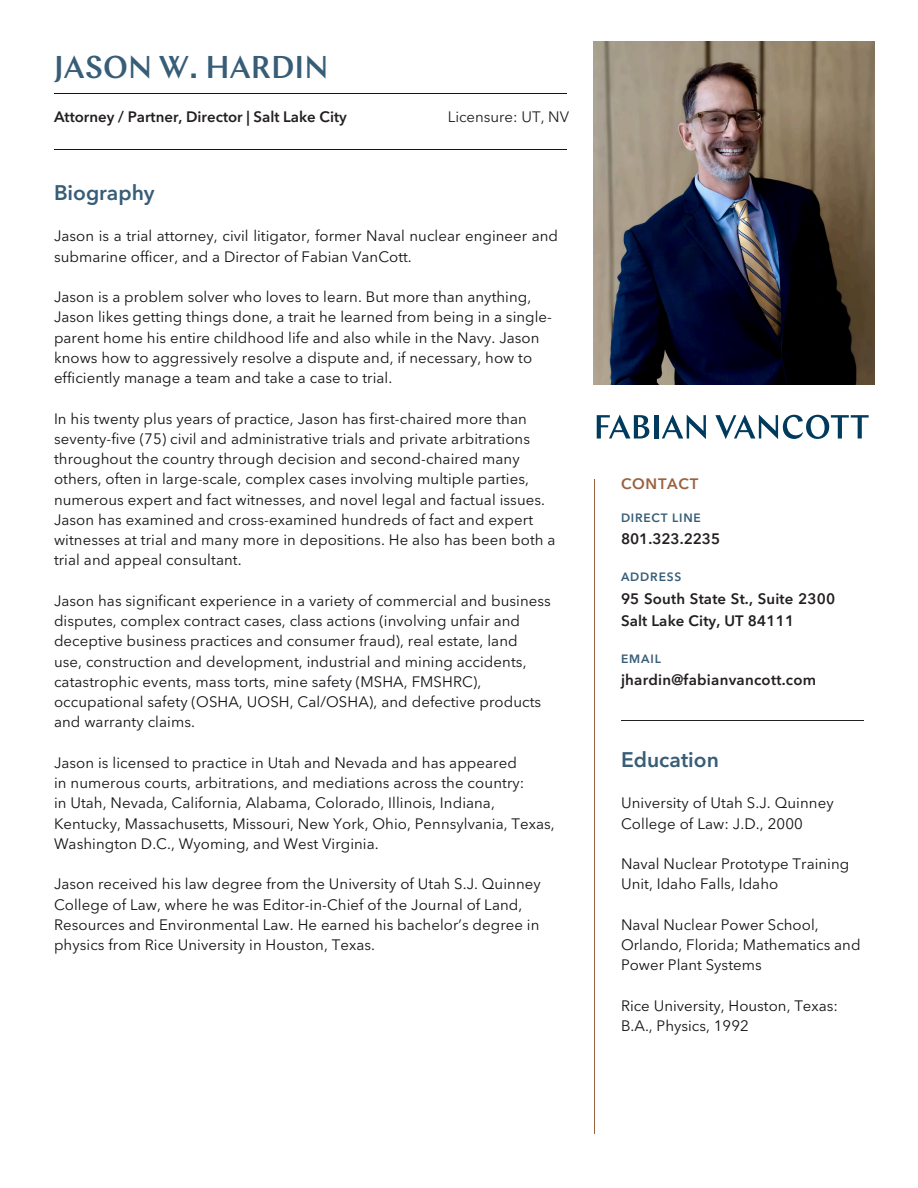
<style>
.page{position:relative;width:918px;height:1188px;background:#fff}
.page>*{position:absolute;margin:0;border:0;box-sizing:border-box;transform-origin:0 0}
.t1{font:500 31.5px "Chap";letter-spacing:.005em;color:#375d77}
.t2{font:600 21px "Avenir Next LT Pro";color:#375d77}
.t3{font:15px/20.2px "Avenir Next LT Pro";letter-spacing:.005em;color:#131417}
.t4{font:600 15px/22.5px "Avenir Next LT Pro";letter-spacing:.01em;color:#231f20}
.t5{font:15px "Avenir Next LT Pro";color:#231f20}
.t6{font:600 15px "Avenir Next LT Pro";letter-spacing:.05em;color:#996342}
.t7{font:600 12px "Avenir Next LT Pro";letter-spacing:.07em;color:#375d77}
</style>
<div class="page">
<hr style="left:54px;top:93px;width:512px;height:1px;background:#131417">
<hr style="left:54px;top:149px;width:513px;height:1px;background:#131417">
<hr style="left:594px;top:479px;width:1px;height:655px;background:#996342">
<hr style="left:621px;top:721px;width:243px;height:1px;background:#231f20">
<svg style="left:597px;top:414px;width:52px;height:25px"></svg>
<hr style="left:654px;top:415px;width:4px;height:24px;background:#003a5d">
<svg style="left:662px;top:414px;width:44px;height:25px"></svg>
<svg style="left:715px;top:414px;width:154px;height:25px"></svg>
<img style="left:594px;top:41px;width:281px;height:343px">
<h4 class="t1" style="left:54px;top:55px;width:276px">JASON W. HARDIN</h4>
<h5 class="t4" style="left:54px;top:107px;width:294px">Attorney / Partner, Director | Salt Lake City</h5>
<h5 class="t2" style="left:54px;top:185px;width:102px">Biography</h5>
<h3 class="t5" style="left:448px;top:111px;width:123px">Licensure: UT, NV</h3>
<h5 class="t3" style="left:54px;top:227px;width:506px">Jason is a trial attorney, civil litigator, former Naval nuclear engineer and submarine officer, and a Director of Fabian VanCott.</h5>
<h5 class="t3" style="left:54px;top:288px;width:500px">Jason is a problem solver who loves to learn. But more than anything, Jason likes getting things done, a trait he learned from being in a single&shy;parent home his entire childhood life and also while in the Navy. Jason knows how to aggressively resolve a dispute and, if necessary, how to efficiently manage a team and take a case to trial.</h5>
<h5 class="t3" style="left:54px;top:410px;width:503px">In his twenty plus years of practice, Jason has first-chaired more than seventy-five (75) civil and administrative trials and private arbitrations throughout the country through decision and second-chaired many others, often in large-scale, complex cases involving multiple parties, numerous expert and fact witnesses, and novel legal and factual issues.<br>Jason has examined and cross-examined hundreds of fact and expert witnesses at trial and many more in depositions. He also has been both a trial and appeal consultant.</h5>
<h5 class="t3" style="left:54px;top:592px;width:498px">Jason has significant experience in a variety of commercial and business disputes, complex contract cases, class actions (involving unfair and deceptive business practices and consumer fraud), real estate, land<br>use, construction and development, industrial and mining accidents, catastrophic events, mass torts, mine safety (MSHA, FMSHRC), occupational safety (OSHA, UOSH, Cal/OSHA), and defective products and warranty claims.</h5>
<h5 class="t3" style="left:54px;top:754px;width:502px">Jason is licensed to practice in Utah and Nevada and has appeared<br>in numerous courts, arbitrations, and mediations across the country:<br>in Utah, Nevada, California, Alabama, Colorado, Illinois, Indiana, Kentucky, Massachusetts, Missouri, New York, Ohio, Pennsylvania, Texas, Washington D.C., Wyoming, and West Virginia.</h5>
<p class="t3" style="left:54px;top:875px;width:488px">Jason received his law degree from the University of Utah S.J. Quinney College of Law, where he was Editor-in-Chief of the Journal of Land, Resources and Environmental Law. He earned his bachelor’s degree in physics from Rice University in Houston, Texas.</p>
<p class="t6" style="left:621px;top:478px;width:79px">CONTACT</p>
<h5 class="t7" style="left:621px;top:513px;width:81px">DIRECT LINE</h5>
<h4 class="t4" style="left:621px;top:529px;width:101px">801.323.2235</h4>
<h5 class="t7" style="left:621px;top:572px;width:62px">ADDRESS</h5>
<h4 class="t4" style="left:621px;top:589px;width:216px">95 South State St., Suite 2300<br>Salt Lake City, UT 84111</h4>
<h5 class="t7" style="left:621px;top:654px;width:41px">EMAIL</h5>
<p class="t4" style="left:621px;top:670px;width:197px">jhardin@fabianvancott.com</p>
<h2 class="t2" style="left:621px;top:752px;width:99px">Education</h2>
<p class="t3" style="left:621px;top:794px;width:214px">University of Utah S.J. Quinney<br>College of Law: J.D., 2000</p>
<h4 class="t3" style="left:621px;top:855px;width:230px">Naval Nuclear Prototype Training<br>Unit, Idaho Falls, Idaho</h4>
<h2 class="t3" style="left:621px;top:916px;width:241px">Naval Nuclear Power School,<br>Orlando, Florida; Mathematics and<br>Power Plant Systems</h2>
<h5 class="t3" style="left:621px;top:997px;width:219px">Rice University, Houston, Texas:<br>B.A., Physics, 1992</h5>
</div>
